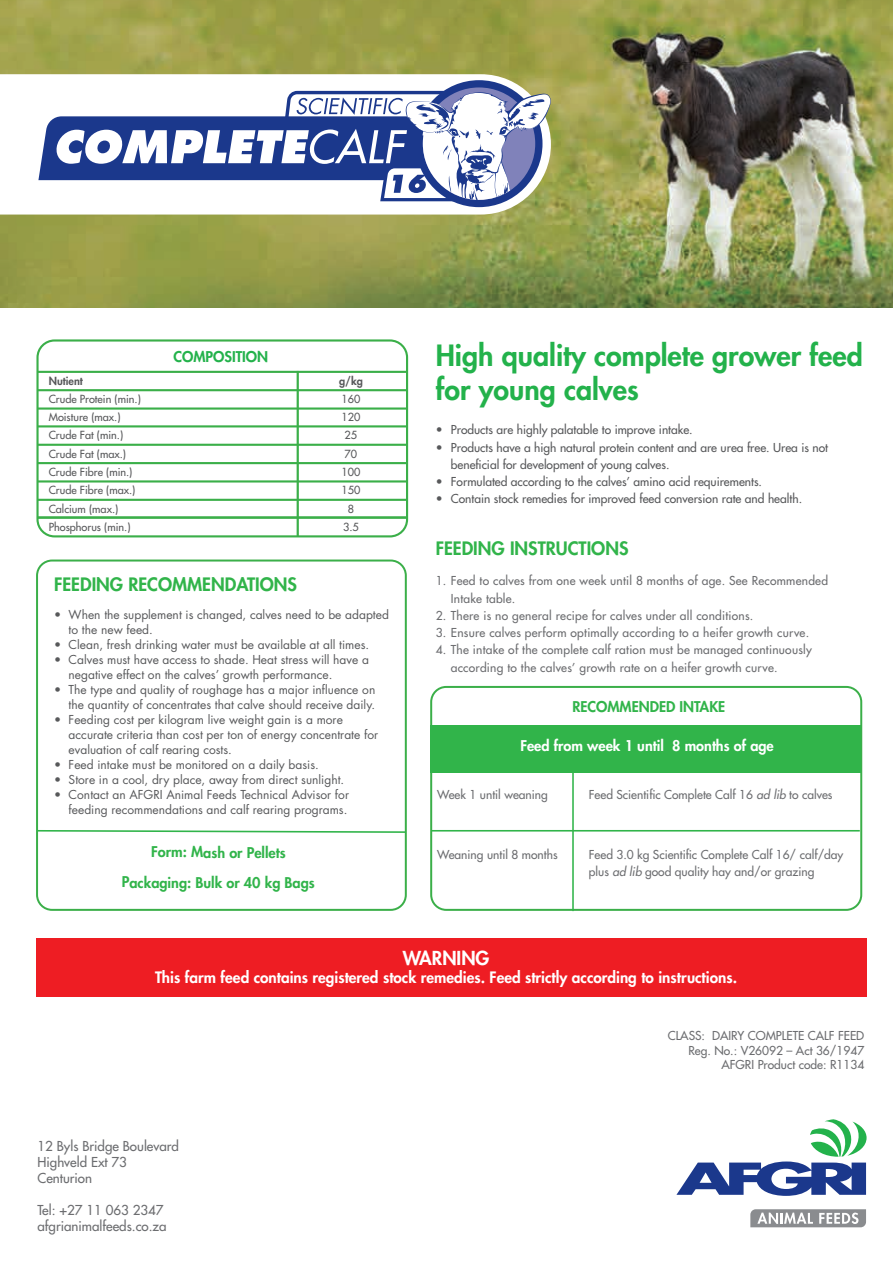
<style>
.page{position:relative;width:893px;height:1263px;background:#fff}
.page>*{position:absolute;margin:0;border:0;box-sizing:border-box;transform-origin:0 0}
.t1{font:800 28.5px/34.2px "Futura Std";color:#23b24b}
.t2{font:800 18.75px "Futura Std";color:#fff}
.t3{font:800 18px "Futura Std";color:#31b44a}
.t4{font:800 15.3px "Futura Std";color:#fff}
.t5{font:800 14.4px/30.2px "Futura Std";letter-spacing:-.005em;color:#31b44a;text-align:center}
.t6{font:800 14.4px "Futura Std";color:#fff}
.t7{font:800 14.4px "Futura Std";color:#23b24b}
.t8{font:500 13.35px/16px "Futura Std";color:#6c6d70}
.t9{font:12px/15px "Futura Std";color:#57585a}
.t10{font:500 12px/17.2px "Futura Std";letter-spacing:.02em;color:#6c6d70}
.t11{font:500 12px/17.2px "Futura Std";color:#57585a}
.t12{font:500 12px/14.4px "Futura Std";color:#6c6d70;text-align:right}
.t13{font:500 10.95px "Futura Std";color:#57585a}
.t14{font:800 10.95px "Futura Std";color:#57585a}
.s1{font-style:italic}
</style>
<div class="page">
<img style="left:0;top:0;width:893px;height:308px">
<div style="left:37px;top:938px;width:830px;height:59px;background:#ee1d23"></div>
<svg style="left:750px;top:1209px;width:116px;height:18px"></svg>
<svg style="left:676px;top:1119px;width:191px;height:77px"></svg>
<svg style="left:0;top:74px;width:551px;height:141px"></svg>
<div style="left:36px;top:559px;width:371px;height:352px;border:2px solid #3baf49;border-radius:15px"></div>
<svg style="left:36px;top:829px;width:371px;height:5px"></svg>
<div style="left:36px;top:339px;width:372px;height:198px;border:2px solid #3baf49;border-radius:17px"></div>
<hr style="left:37px;top:371px;width:370px;height:2px;background:#3baf49">
<hr style="left:37px;top:389px;width:370px;height:2px;background:#3baf49">
<hr style="left:37px;top:407px;width:370px;height:3px;background:#3baf49">
<hr style="left:37px;top:425px;width:370px;height:2px;background:#3baf49">
<hr style="left:37px;top:444px;width:370px;height:2px;background:#3baf49">
<hr style="left:37px;top:462px;width:370px;height:2px;background:#3baf49">
<hr style="left:37px;top:480px;width:370px;height:2px;background:#3baf49">
<hr style="left:37px;top:499px;width:370px;height:2px;background:#3baf49">
<hr style="left:37px;top:516px;width:370px;height:3px;background:#3baf49">
<hr style="left:297px;top:371px;width:2px;height:165px;background:#3baf49">
<div style="left:430px;top:686px;width:432px;height:225px;border:2px solid #3baf49;border-radius:15px"></div>
<hr style="left:572px;top:764px;width:2px;height:147px;background:#31b44a">
<hr style="left:431px;top:830px;width:429px;height:1px;background:#31b44a">
<div style="left:431px;top:725px;width:430px;height:47px;background:#31b44a"></div>
<svg style="left:38px;top:80px;width:513px;height:127px"></svg>
<p class="t7" style="left:174px;top:348px;width:96px">COMPOSITION</p>
<p class="t14" style="left:49px;top:374px;width:36px">Nutient</p>
<p class="t14" style="left:339px;top:374px;width:25px">g/kg</p>
<p class="t13" style="left:49px;top:392px;width:94px">Crude Protein (min.)</p>
<p class="t13" style="left:341px;top:392px;width:20px">160</p>
<p class="t13" style="left:49px;top:410px;width:73px">Moisture (max.)</p>
<p class="t13" style="left:341px;top:410px;width:20px">120</p>
<p class="t13" style="left:49px;top:429px;width:76px">Crude Fat (min.)</p>
<p class="t13" style="left:345px;top:429px;width:14px">25</p>
<p class="t13" style="left:49px;top:447px;width:79px">Crude Fat (max.)</p>
<p class="t13" style="left:345px;top:447px;width:14px">70</p>
<p class="t13" style="left:49px;top:465px;width:85px">Crude Fibre (min.)</p>
<p class="t13" style="left:341px;top:465px;width:20px">100</p>
<p class="t13" style="left:49px;top:483px;width:88px">Crude Fibre (max.)</p>
<p class="t13" style="left:341px;top:483px;width:20px">150</p>
<p class="t13" style="left:49px;top:502px;width:71px">Calcium (max.)</p>
<p class="t13" style="left:348px;top:502px;width:8px">8</p>
<p class="t13" style="left:49px;top:520px;width:83px">Phosphorus (min.)</p>
<p class="t13" style="left:343px;top:520px;width:17px">3.5</p>
<h3 class="t3" style="left:54px;top:573px;width:244px">FEEDING RECOMMENDATIONS</h3>
<p class="t9" style="left:69px;top:607px;width:322px;text-indent:-14px">• When the supplement is changed, calves need to be adapted to the new feed.</p>
<p class="t9" style="left:54px;top:637px;width:316px">• Clean, fresh drinking water must be available at all times.</p>
<p class="t9" style="left:69px;top:652px;width:302px;text-indent:-14px">• Calves must have access to shade. Heat stress will have a negative effect on the calves’ growth performance.</p>
<p class="t9" style="left:54px;top:682px;width:323px;text-align:right">• The type and quality of roughage has a major influence on the quantity of concentrates that calve should receive daily.</p>
<p class="t9" style="left:69px;top:712px;width:311px;text-indent:-14px">• Feeding cost per kilogram live weight gain is a more accurate criteria than cost per ton of energy concentrate for evaluation of calf rearing costs.</p>
<p class="t9" style="left:54px;top:757px;width:266px">• Feed intake must be monitored on a daily basis.</p>
<p class="t9" style="left:54px;top:772px;width:292px">• Store in a cool, dry place, away from direct sunlight.</p>
<p class="t9" style="left:54px;top:787px;width:296px;text-align:right">• Contact an AFGRI Animal Feeds Technical Advisor for feeding recommendations and calf rearing programs.</p>
<p class="t5" style="left:122px;top:837px;width:195px">Form: Mash or Pellets<br>Packaging: Bulk or 40 kg Bags</p>
<h1 class="t1" style="left:436px;top:338px;width:429px">High quality complete grower feed for young calves</h1>
<p class="t11" style="left:436px;top:421px;width:258px">• Products are highly palatable to improve intake.</p>
<p class="t11" style="left:451px;top:438px;width:379px;text-indent:-15px">• Products have a high natural protein content and are urea free. Urea is not beneficial for development of young calves.</p>
<p class="t11" style="left:436px;top:473px;width:328px">• Formulated according to the calves’ amino acid requirements.</p>
<p class="t11" style="left:436px;top:490px;width:368px">• Contain stock remedies for improved feed conversion rate and health.</p>
<h3 class="t3" style="left:436px;top:537px;width:194px">FEEDING INSTRUCTIONS</h3>
<p class="t10" style="left:451px;top:572px;width:379px;text-indent:-15px">1. Feed to calves from one week until 8 months of age. See Recommended<br>Intake table.</p>
<p class="t10" style="left:436px;top:607px;width:319px">2. There is no general recipe for calves under all conditions.</p>
<p class="t10" style="left:436px;top:624px;width:375px">3. Ensure calves perform optimally according to a heifer growth curve.</p>
<p class="t10" style="left:451px;top:641px;width:363px;text-indent:-15px">4. The intake of the complete calf ration must be managed continuously according to the calves’ growth rate on a heifer growth curve.</p>
<p class="t5" style="left:572px;top:692px;width:154px">RECOMMENDED INTAKE</p>
<p class="t6" style="left:520px;top:737px;width:255px">Feed from week 1 until 8 months of age</p>
<p class="t12" style="left:437px;top:787px;width:112px">Week 1 until weaning</p>
<p class="t12" style="left:589px;top:788px;width:245px">Feed Scientific Complete Calf 16 <span class="s1">ad lib</span> to calves</p>
<p class="t12" style="left:437px;top:848px;width:122px">Weaning until 8 months</p>
<p class="t12" style="left:589px;top:847px;width:256px;line-height:16.5px;text-align:left">Feed 3.0 kg Scientific Complete Calf 16/ calf/day plus <span class="s1">ad lib</span> good quality hay and/or grazing</p>
<h2 class="t2" style="left:403px;top:946px;width:88px">WARNING</h2>
<p class="t4" style="left:155px;top:967px;width:584px">This farm feed contains registered stock remedies. Feed strictly according to instructions.</p>
<p class="t8" style="left:38px;top:1138px;width:143px">12 Byls Bridge Boulevard<br>Highveld Ext 73<br>Centurion</p>
<p class="t8" style="left:38px;top:1202px;width:131px">Tel: +27 11 063 2347 afgrianimalfeeds.co.za</p>
<p class="t12" style="left:668px;top:1029px;width:198px">CLASS: DAIRY COMPLETE CALF FEED<br>Reg. No.: V26092 – Act 36/1947<br>AFGRI Product code: R1134</p>
</div>
